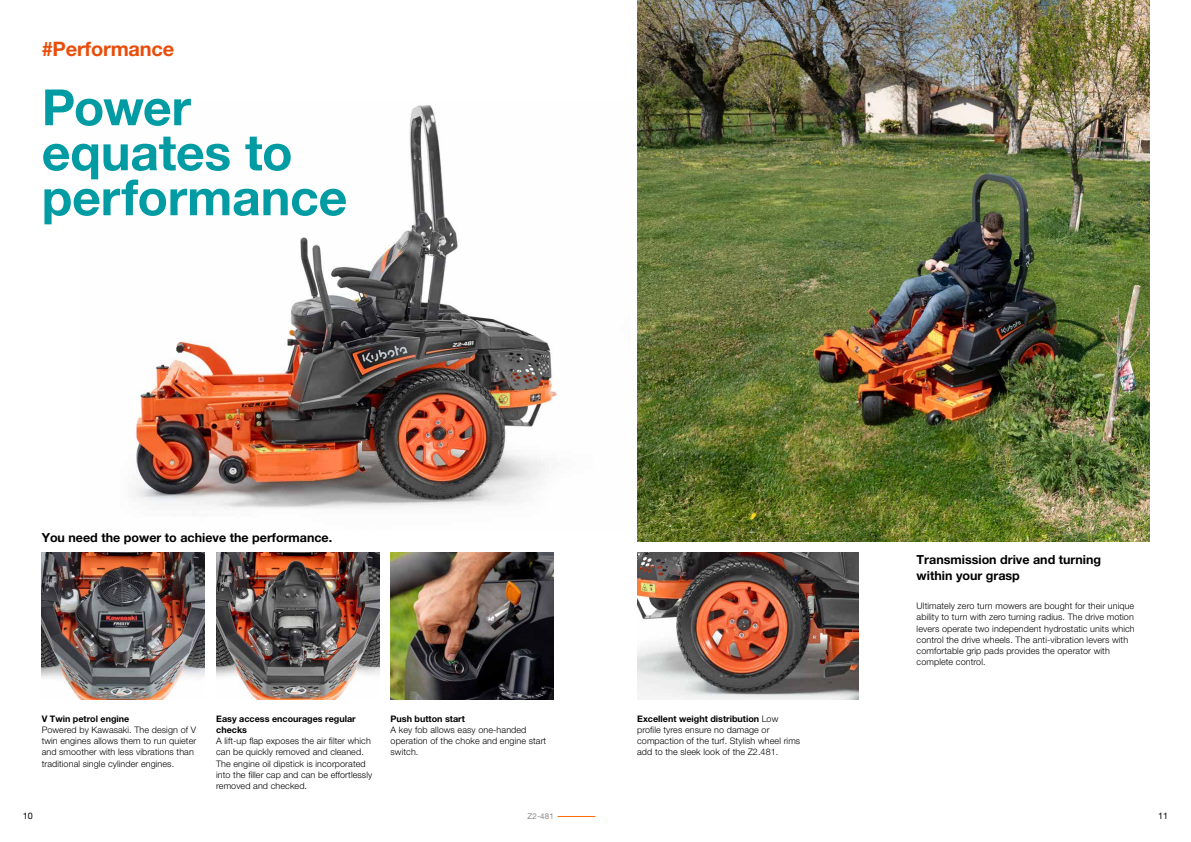
<style>
.page{position:relative;width:1191px;height:842px;background:#fff}
.page>*{position:absolute;margin:0;border:0;box-sizing:border-box;transform-origin:0 0}
.t1{font:700 50px/45px "Helvetica Neue LT Pro";letter-spacing:-.005em;color:#009ba3}
.t2{font:700 20px "Helvetica Neue LT Pro";letter-spacing:-.01em;color:#e94d0a}
.t3{font:700 12.5px/16px "Helvetica Neue LT Pro";color:#000}
.t4{font:300 9px/11.2px "Helvetica Neue LT Pro";letter-spacing:.01em;color:#000}
.t5{font:700 9px/11.2px "Helvetica Neue LT Pro";color:#000}
.t6{font:9px "Helvetica Neue LT Pro";color:#000}
.t7{font:8px "Helvetica Neue LT Pro";color:#878786}
.s1{font-weight:700}
</style>
<div class="page">
<hr style="left:557px;top:816px;width:38px;height:1px;background:#ff6c11">
<img style="left:136px;top:105px;width:422px;height:403px">
<img style="left:637px;top:553px;width:221px;height:146px">
<img style="left:42px;top:553px;width:163px;height:146px">
<img style="left:391px;top:553px;width:163px;height:146px">
<img style="left:216px;top:553px;width:163px;height:146px">
<img style="left:637px;top:0;width:512px;height:541px">
<h2 class="t2" style="left:42px;top:36px;width:134px">#Performance</h2>
<h1 class="t1" style="left:42px;top:84px;width:307px">Power equates to performance</h1>
<h3 class="t3" style="left:42px;top:529px;width:292px">You need the power to achieve the performance.</h3>
<p class="t5" style="left:42px;top:712px;width:89px">V Twin petrol engine</p>
<p class="t4" style="left:42px;top:724px;width:156px">Powered by Kawasaki. The design of V twin engines allows them to run quieter and smoother with less vibrations than traditional single cylinder engines.</p>
<p class="t5" style="left:216px;top:712px;width:141px">Easy access encourages regular checks</p>
<p class="t4" style="left:216px;top:735px;width:158px">A lift-up flap exposes the air filter which can be quickly removed and cleaned.<br>The engine oil dipstick is incorporated into the filler cap and can be effortlessly removed and checked.</p>
<p class="t5" style="left:390px;top:712px;width:76px">Push button start</p>
<p class="t4" style="left:390px;top:724px;width:157px">A key fob allows easy one-handed operation of the choke and engine start switch.</p>
<p class="t4" style="left:637px;top:712px;width:165px"><span class="s1">Excellent weight distribution</span> Low profile tyres ensure no damage or compaction of the turf. Stylish wheel rims add to the sleek look of the Z2.481.</p>
<h3 class="t3" style="left:916px;top:551px;width:186px">Transmission drive and turning within your grasp</h3>
<p class="t4" style="left:916px;top:600px;width:219px">Ultimately zero turn mowers are bought for their unique ability to turn with zero turning radius. The drive motion levers operate two independent hydrostatic units which control the drive wheels. The anti-vibration levers with comfortable grip pads provides the operator with complete control.</p>
<p class="t6" style="left:23px;top:811px;width:12px">10</p>
<p class="t7" style="left:527px;top:812px;width:28px">Z2-481</p>
<p class="t6" style="left:1158px;top:811px;width:12px">11</p>
</div>
